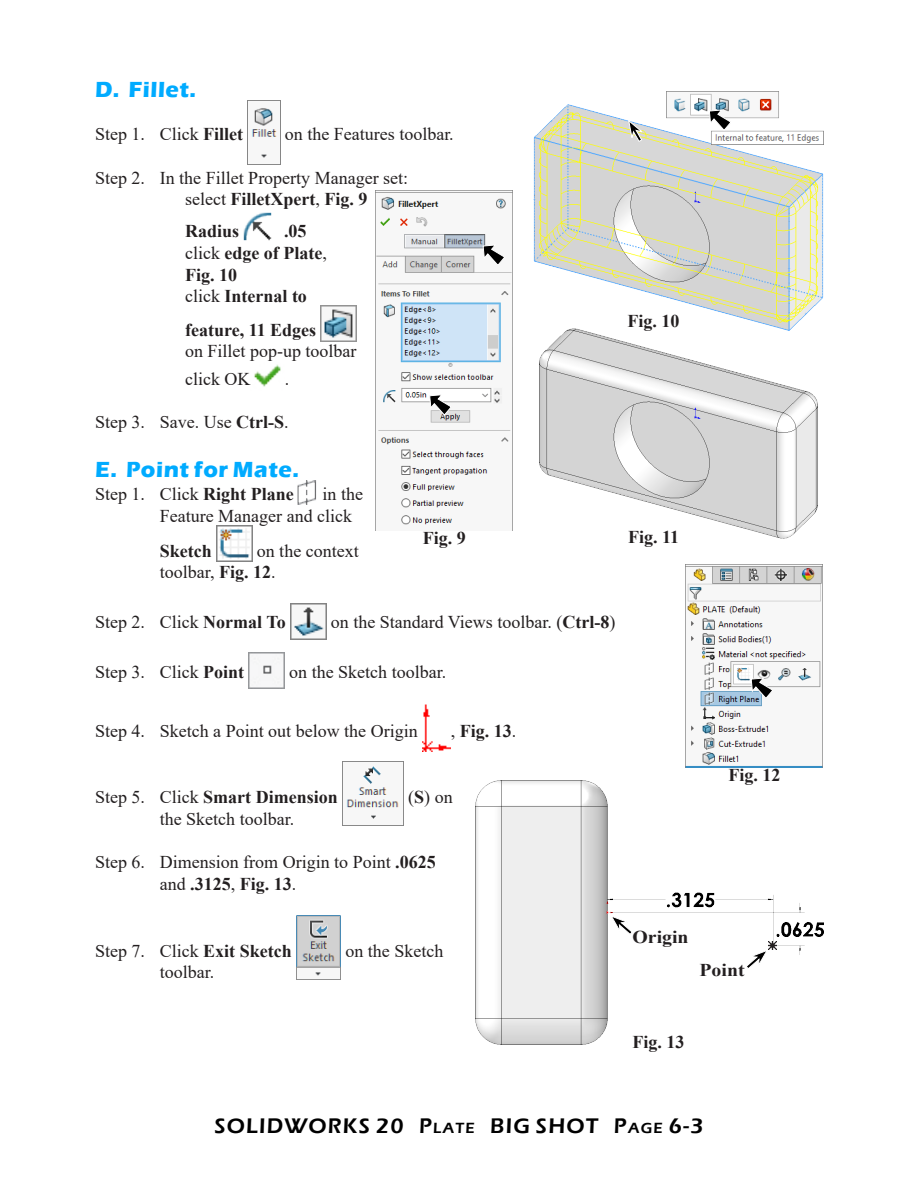
<style>
.page{position:relative;width:918px;height:1188px;background:#fff}
.page>*{position:absolute;margin:0;border:0;box-sizing:border-box;transform-origin:0 0}
.Subhead_1{font:700 22.5px "Eras ITC";letter-spacing:.025em;color:#00abff}
.t1{font:600 21.75px "Eras ITC";letter-spacing:.055em;color:#000}
.Body_text{font:18px/21.6px "Times New Roman";color:#231f20}
.Body_text-2{font:700 18px/21.6px "Times New Roman";color:#231f20}
.Fig_No{font:700 18px "Times New Roman";color:#231f20}
.Coor{font:700 18px "Times New Roman";color:#231f20;scale:1.1 1}
.s1{font-weight:700}
.s2{font-weight:400}
.s3{font-size:15.15px}
</style>
<div class="page">
<img style="left:248px;top:100px;width:32px;height:58px">
<img style="left:243px;top:212px;width:29px;height:29px">
<img style="left:321px;top:306px;width:36px;height:36px">
<img style="left:254px;top:364px;width:27px;height:23px">
<img style="left:297px;top:480px;width:19px;height:25px">
<img style="left:216px;top:525px;width:36px;height:36px">
<img style="left:290px;top:604px;width:36px;height:36px">
<img style="left:249px;top:653px;width:36px;height:36px">
<img style="left:422px;top:704px;width:29px;height:48px">
<img style="left:342px;top:762px;width:62px;height:64px">
<img style="left:296px;top:915px;width:45px;height:64px">
<img style="left:534px;top:105px;width:289px;height:216px">
<img style="left:376px;top:191px;width:137px;height:339px">
<svg style="left:483px;top:244px;width:22px;height:22px"></svg>
<img style="left:539px;top:321px;width:279px;height:218px">
<img style="left:667px;top:92px;width:156px;height:53px">
<svg style="left:628px;top:120px;width:17px;height:22px"></svg>
<svg style="left:709px;top:109px;width:23px;height:22px"></svg>
<svg style="left:429px;top:394px;width:23px;height:22px"></svg>
<img style="left:686px;top:565px;width:137px;height:202px">
<svg style="left:751px;top:678px;width:22px;height:21px"></svg>
<img style="left:476px;top:780px;width:347px;height:264px">
<svg style="left:610px;top:915px;width:23px;height:20px"></svg>
<svg style="left:745px;top:942px;width:32px;height:28px"></svg>
<p class="Subhead_1" style="left:95px;top:76px;width:103px">D. Fillet.</p>
<p class="Body_text" style="left:95px;top:123px;width:150px">Step 1. Click <span class="s1">Fillet</span></p>
<p class="Body_text" style="left:285px;top:123px;width:170px">on the Features toolbar.</p>
<p class="Body_text" style="left:185px;top:166px;width:225px;text-indent:-90px">Step 2. In the Fillet Property Manager set: select <span class="s1">FilletXpert</span>, <span class="s1">Fig. 9</span></p>
<p class="Body_text-2" style="left:185px;top:220px;width:56px">Radius</p>
<p class="Body_text-2" style="left:185px;top:220px;width:143px;text-indent:99px">.05 <span class="s2">click</span> edge of Plate<span class="s2">,<br></span>Fig. 10<br><span class="s2">click</span> Internal to</p>
<p class="Body_text" style="left:185px;top:318px;width:173px"><span class="s1">feature, 11 Edges<br></span>on Fillet pop-up toolbar</p>
<p class="Body_text" style="left:185px;top:368px;width:67px">click OK</p>
<p class="Body_text" style="left:285px;top:368px;width:6px">.</p>
<p class="Body_text" style="left:95px;top:411px;width:195px">Step 3. Save. Use <span class="s1">Ctrl-S</span>.</p>
<p class="Subhead_1" style="left:95px;top:456px;width:206px">E. Point for Mate.</p>
<p class="Body_text" style="left:95px;top:483px;width:200px">Step 1. Click <span class="s1">Right Plane</span></p>
<p class="Fig_No" style="left:628px;top:308px;width:54px">Fig. 10</p>
<p class="Body_text" style="left:160px;top:483px;width:205px;text-indent:163px">in the<br>Feature Manager and click</p>
<p class="Body_text-2" style="left:160px;top:540px;width:54px">Sketch</p>
<p class="Fig_No" style="left:423px;top:525px;width:45px">Fig. 9</p>
<p class="Fig_No" style="left:628px;top:524px;width:52px">Fig. 11</p>
<p class="Body_text" style="left:160px;top:539px;width:200px;text-indent:97px">on the context toolbar, <span class="s1">Fig. 12</span>.</p>
<p class="Body_text" style="left:95px;top:610px;width:192px">Step 2. Click <span class="s1">Normal To</span></p>
<p class="Body_text" style="left:331px;top:610px;width:286px">on the Standard Views toolbar. (<span class="s1">Ctrl-8</span>)</p>
<p class="Body_text" style="left:95px;top:661px;width:151px">Step 3. Click <span class="s1">Point</span></p>
<p class="Body_text" style="left:289px;top:661px;width:158px">on the Sketch toolbar.</p>
<p class="Body_text" style="left:95px;top:719px;width:324px">Step 4. Sketch a Point out below the Origin</p>
<p class="Body_text-2" style="left:451px;top:719px;width:67px"><span class="s2">,</span> Fig. 13<span class="s2">.</span></p>
<p class="Body_text-2" style="left:95px;top:786px;width:244px"><span class="s2">Step 5. Click</span> Smart Dimension</p>
<p class="Body_text" style="left:408px;top:786px;width:46px">(<span class="s1">S</span>) on</p>
<p class="Body_text" style="left:160px;top:808px;width:136px">the Sketch toolbar.</p>
<p class="Body_text" style="left:160px;top:851px;width:277px;text-indent:-65px">Step 6. Dimension from Origin to Point <span class="s1">.0625 </span>and <span class="s1">.3125</span>, <span class="s1">Fig. 13</span>.</p>
<p class="Body_text" style="left:95px;top:939px;width:198px">Step 7. Click <span class="s1">Exit Sketch</span></p>
<p class="Body_text" style="left:345px;top:939px;width:99px">on the Sketch</p>
<p class="Body_text" style="left:160px;top:961px;width:56px">toolbar.</p>
<p class="Fig_No" style="left:728px;top:762px;width:54px">Fig. 12</p>
<p class="Coor" style="left:632px;top:924px;width:53px">Origin</p>
<p class="Coor" style="left:700px;top:957px;width:43px">Point</p>
<p class="Fig_No" style="left:632px;top:1029px;width:54px">Fig. 13</p>
<p class="t1" style="left:214px;top:1114px;width:491px">SOLIDWORKS 20 P<span class="s3">LATE</span> BIG SHOT P<span class="s3">AGE</span> 6-3</p>
</div>
